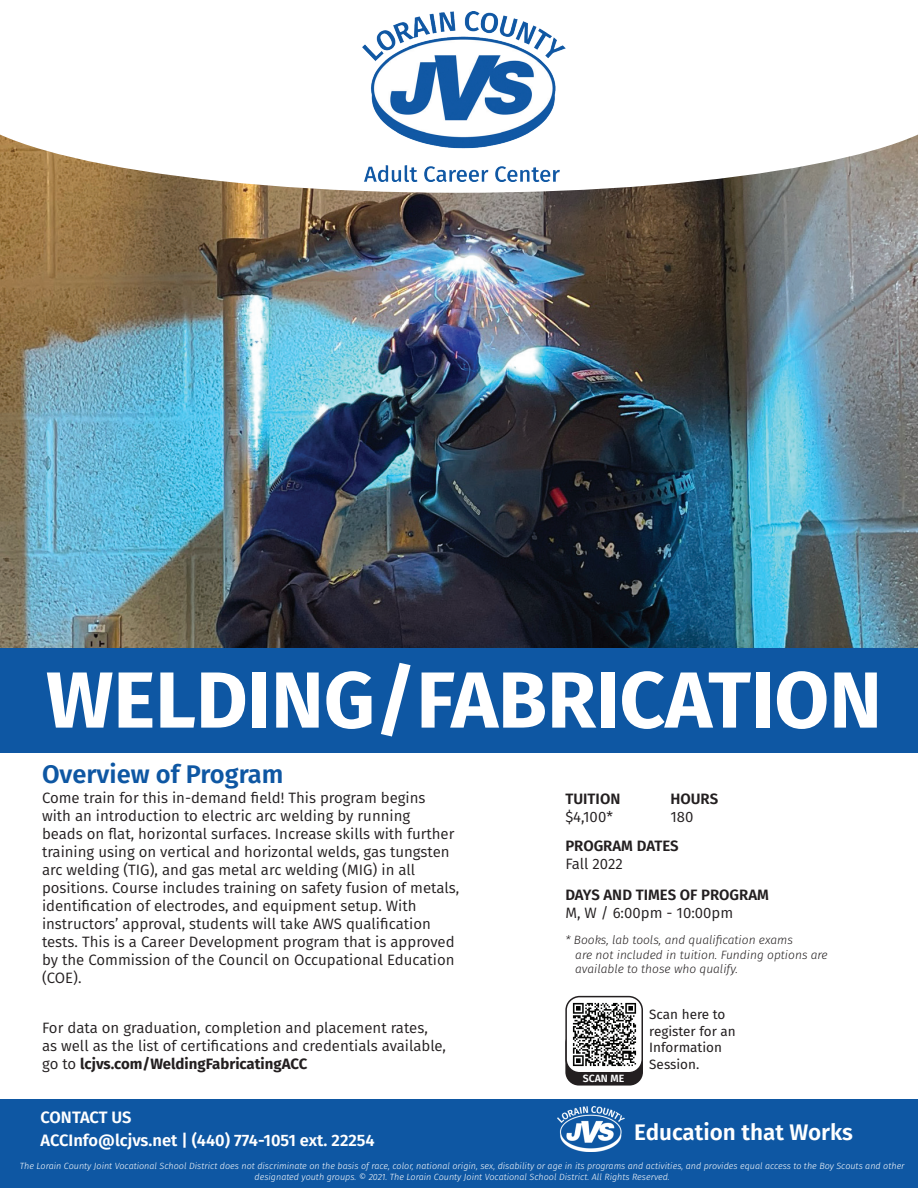
<style>
.page{position:relative;width:918px;height:1188px;background:#fff}
.page>*{position:absolute;margin:0;border:0;box-sizing:border-box;transform-origin:0 0}
.t1{font:700 79.5px "Fira Sans";color:#fff}
.t2{font:600 25.5px "Fira Sans";color:#0e57a3}
.t3{font:600 22.5px "Fira Sans";color:#fff}
.t4{font:600 16.5px/23px "Fira Sans";color:#fff}
.t5{font:15px/18px "Fira Sans";color:#231f20}
.t6{font:600 15px "Fira Sans";color:#231f20}
.t7{font:13.5px/16.5px "Fira Sans";color:#231f20}
.t8{font:italic 300 12px/14.4px "Fira Sans";color:#231f20}
.t9{font:600 10.5px "Fira Sans";color:#fff}
.t10{font:italic 300 9px/10.8px "Fira Sans";color:#fff;text-align:center}
.s1{font-weight:700}
</style>
<div class="page">
<img style="left:0;top:193px;width:918px;height:455px">
<svg style="left:0;top:47px;width:918px;height:146px"></svg>
<div style="left:0;top:648px;width:918px;height:105px;background:#0e57a3"></div>
<div style="left:0;top:1099px;width:918px;height:89px;background:#0e57a3"></div>
<img style="left:558px;top:1107px;width:66px;height:45px">
<div style="left:565px;top:1030px;width:78px;height:56px;background:#231f20;border-radius:14px"></div>
<img style="left:568px;top:998px;width:73px;height:72px">
<div style="left:565px;top:996px;width:78px;height:77px;border:2px solid #231f20;border-radius:14px"></div>
<img style="left:362px;top:11px;width:203px;height:170px">
<h1 class="t1" style="left:46px;top:633px;width:837px">WELDING/FABRICATION</h1>
<h2 class="t2" style="left:42px;top:753px;width:243px">Overview of Program</h2>
<p class="t5" style="left:42px;top:789px;width:419px">Come train for this in-demand field! This program begins<br>with an introduction to electric arc welding by running<br>beads on flat, horizontal surfaces. Increase skills with further training using on vertical and horizontal welds, gas tungsten arc welding (TIG), and gas metal arc welding (MIG) in all positions. Course includes training on safety fusion of metals, identification of electrodes, and equipment setup. With instructors’ approval, students will take AWS qualification tests. This is a Career Development program that is approved by the Commission of the Council on Occupational Education (COE).</p>
<p class="t6" style="left:565px;top:786px;width:57px">TUITION</p>
<p class="t6" style="left:670px;top:786px;width:49px">HOURS</p>
<p class="t5" style="left:670px;top:807px;width:24px">180</p>
<p class="t5" style="left:565px;top:807px;width:49px">$4,100*</p>
<p class="t6" style="left:565px;top:833px;width:115px">PROGRAM DATES</p>
<p class="t5" style="left:565px;top:854px;width:59px">Fall 2022</p>
<p class="t6" style="left:565px;top:882px;width:205px">DAYS AND TIMES OF PROGRAM</p>
<p class="t5" style="left:565px;top:903px;width:169px">M, W / 6:00pm - 10:00pm</p>
<p class="t8" style="left:575px;top:933px;width:254px;text-indent:-10px">* Books, lab tools, and qualification exams<br>are not included in tuition. Funding options are available to those who qualify.</p>
<p class="t5" style="left:42px;top:1019px;width:405px">For data on graduation, completion and placement rates, as well as the list of certifications and credentials available, go to <span class="s1">lcjvs.com/WeldingFabricatingACC</span></p>
<p class="t9" style="left:583px;top:1070px;width:43px">SCAN ME</p>
<p class="t7" style="left:649px;top:1006px;width:88px">Scan here to register for an<br>Information<br>Session.</p>
<p class="t4" style="left:40px;top:1105px;width:336px">CONTACT US<br>ACCInfo@lcjvs.net | (440) 774-1051 ext. 22254</p>
<h3 class="t3" style="left:634px;top:1113px;width:220px">Education that Works</h3>
<p class="t10" style="left:20px;top:1161px;width:886px">The Lorain County Joint Vocational School District does not discriminate on the basis of race, color, national origin, sex, disability or age in its programs and activities, and provides equal access to the Boy Scouts and other designated youth groups. © 2021. The Lorain County Joint Vocational School District. All Rights Reserved.</p>
</div>
